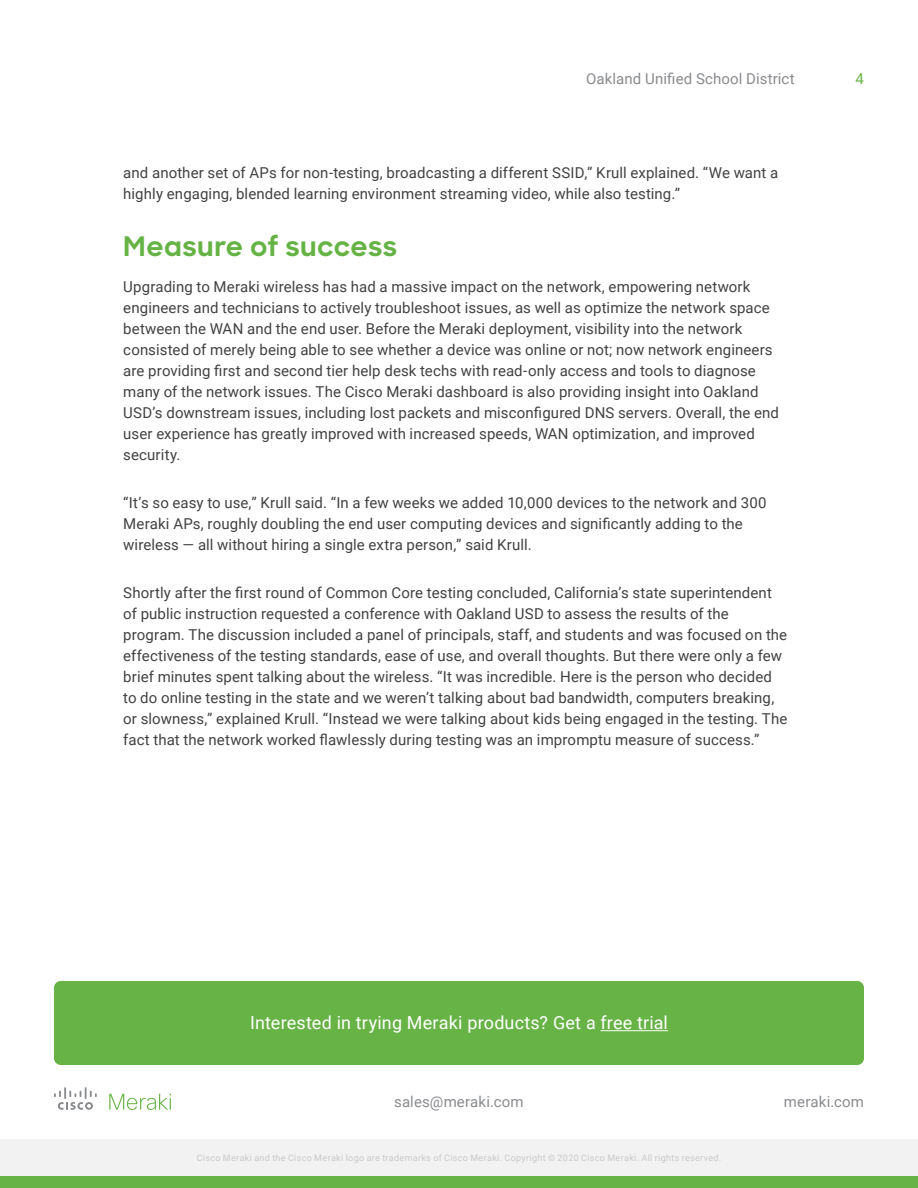
<style>
.page{position:relative;width:918px;height:1188px;background:#fff}
.page>*{position:absolute;margin:0;border:0;box-sizing:border-box;transform-origin:0 0}
.t1{font:700 27px "Sharp Sans";letter-spacing:.015em;color:#66b345}
.t2{font:18px "Roboto";letter-spacing:.01em;color:#fff}
.Paragraph_-_Regular{font:15px/21px "Roboto";letter-spacing:.005em;color:#404240}
.t3{font:15px "Roboto";letter-spacing:.01em;color:#898b8e}
.t4{font:15px "Roboto";color:#67b346}
.t5{font:9px "Roboto";letter-spacing:.035em;color:#c9c9c9}
</style>
<div class="page">
<svg style="left:54px;top:1087px;width:43px;height:23px"></svg>
<svg style="left:109px;top:1094px;width:62px;height:16px"></svg>
<div style="left:54px;top:981px;width:810px;height:84px;background:#67b346;border-radius:7px"></div>
<hr style="left:601px;top:1030px;width:67px;height:1px;background:#fff">
<div style="left:0;top:1139px;width:918px;height:37px;background:#f2f2f2"></div>
<div style="left:0;top:1176px;width:918px;height:12px;background:#67b346"></div>
<p class="t3" style="left:586px;top:68px;width:210px">Oakland Unified School District</p>
<p class="t4" style="left:856px;top:68px;width:10px">4</p>
<p class="Paragraph_-_Regular" style="left:123px;top:161px;width:657px">and another set of APs for non-testing, broadcasting a different SSID,” Krull explained. “We want a highly engaging, blended learning environment streaming video, while also testing.”</p>
<h2 class="t1" style="left:123px;top:226px;width:275px">Measure of success</h2>
<p class="Paragraph_-_Regular" style="left:123px;top:275px;width:657px">Upgrading to Meraki wireless has had a massive impact on the network, empowering network engineers and technicians to actively troubleshoot issues, as well as optimize the network space between the WAN and the end user. Before the Meraki deployment, visibility into the network consisted of merely being able to see whether a device was online or not; now network engineers are providing first and second tier help desk techs with read-only access and tools to diagnose many of the network issues. The Cisco Meraki dashboard is also providing insight into Oakland USD’s downstream issues, including lost packets and misconfigured DNS servers. Overall, the end user experience has greatly improved with increased speeds, WAN optimization, and improved security.</p>
<p class="Paragraph_-_Regular" style="left:123px;top:491px;width:645px">“It’s so easy to use,” Krull said. “In a few weeks we added 10,000 devices to the network and 300<br>Meraki APs, roughly doubling the end user computing devices and significantly adding to the wireless — all without hiring a single extra person,” said Krull.</p>
<p class="Paragraph_-_Regular" style="left:123px;top:581px;width:666px">Shortly after the first round of Common Core testing concluded, California’s state superintendent of public instruction requested a conference with Oakland USD to assess the results of the program. The discussion included a panel of principals, staff, and students and was focused on the effectiveness of the testing standards, ease of use, and overall thoughts. But there were only a few brief minutes spent talking about the wireless. “It was incredible. Here is the person who decided to do online testing in the state and we weren’t talking about bad bandwidth, computers breaking, or slowness,” explained Krull. “Instead we were talking about kids being engaged in the testing. The fact that the network worked flawlessly during testing was an impromptu measure of success.”</p>
<p class="t2" style="left:250px;top:1010px;width:419px">Interested in trying Meraki products? Get a free trial</p>
<p class="t3" style="left:394px;top:1091px;width:131px">sales@meraki.com</p>
<p class="t3" style="left:784px;top:1091px;width:81px">meraki.com</p>
<p class="t5" style="left:197px;top:1151px;width:526px">Cisco Meraki and the Cisco Meraki logo are trademarks of Cisco Meraki. Copyright © 2020 Cisco Meraki. All rights reserved.</p>
</div>
